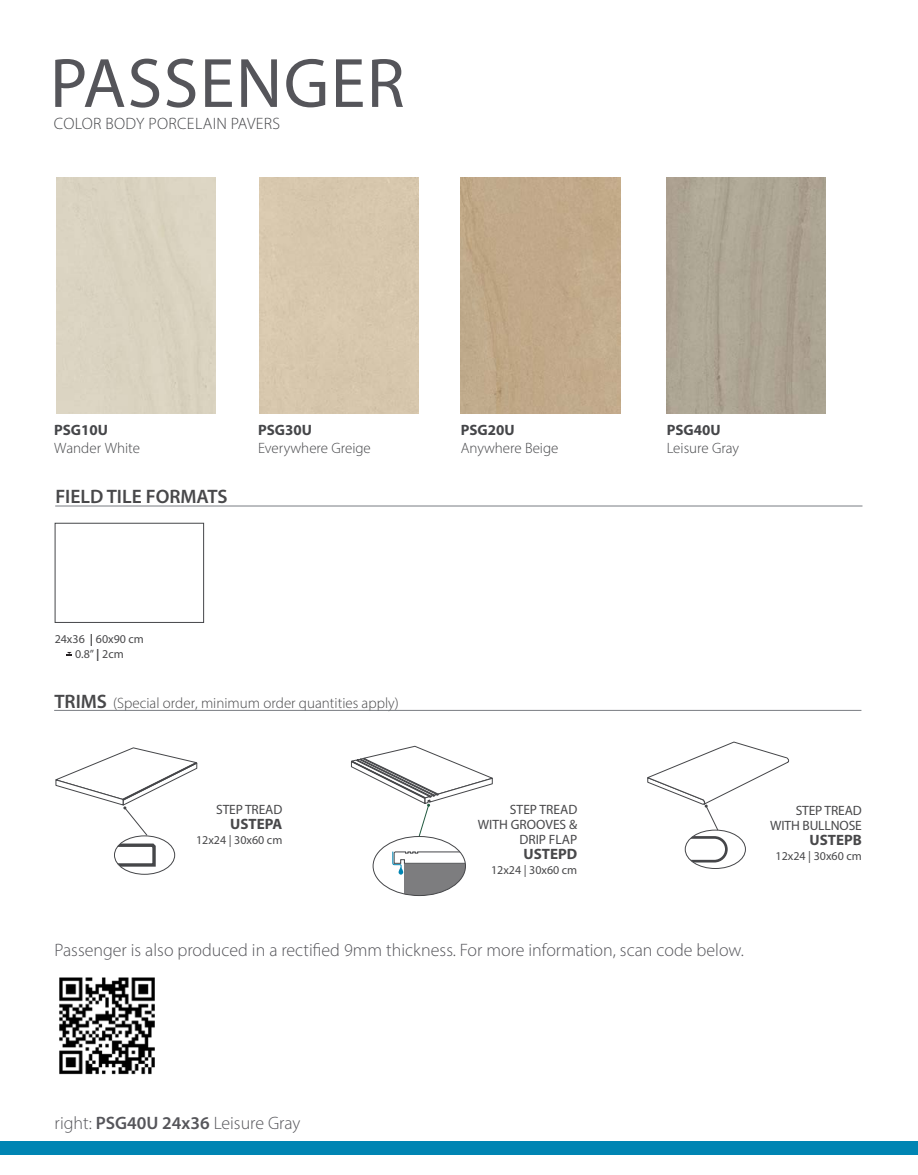
<style>
.page{position:relative;width:918px;height:1175px;background:#fff}
.page>*{position:absolute;margin:0;border:0;box-sizing:border-box;transform-origin:0 0}
.t1{font:70.5px "Myriad Pro";letter-spacing:.02em;color:#55555a}
.t2{font:600 19.5px "Myriad Pro";color:#48484a}
.t3{font:300 18px "Myriad Pro";color:#55555a}
.t4{font:300 16.5px "Myriad Pro";letter-spacing:.02em;color:#454649}
.t5{font:300 15px "Myriad Pro";color:#454649}
.t6{font:300 15px "Myriad Pro";color:#48484a}
.t7{font:700 15px "Myriad Pro";color:#454649}
.t8{font:700 15px "Myriad Pro";color:#48484a}
.t9{font:13.5px/15px "Myriad Pro";letter-spacing:-.01em;color:#48484a;text-align:right}
.t10{font:12px/15px "Myriad Pro";color:#48484a;text-align:center}
.s1{font-weight:700}
.s2{font-weight:600;font-size:19.5px}
.s3{font-weight:600}
</style>
<div class="page">
<div style="left:461px;top:178px;width:159px;height:236px;background:#c1a98a"></div>
<img style="left:666px;top:178px;width:160px;height:236px">
<hr style="left:55px;top:505px;width:807px;height:1px;background:#797d82">
<div style="left:55px;top:523px;width:149px;height:100px;border:1px solid #454649"></div>
<svg style="left:66px;top:652px;width:6px;height:3px"></svg>
<hr style="left:54px;top:710px;width:807px;height:1px;background:#797d82">
<svg style="left:350px;top:745px;width:143px;height:92px"></svg>
<svg style="left:404px;top:874px;width:61px;height:21px"></svg>
<svg style="left:392px;top:851px;width:74px;height:23px"></svg>
<div style="left:373px;top:836px;width:93px;height:60px;border:1px solid #454649;border-radius:50%"></div>
<svg style="left:647px;top:741px;width:142px;height:122px"></svg>
<svg style="left:55px;top:747px;width:143px;height:121px"></svg>
<img style="left:59px;top:977px;width:96px;height:98px">
<div style="left:0;top:1141px;width:918px;height:13px;background:#0085b3"></div>
<h1 class="t1" style="left:50px;top:40px;width:356px">PASSENGER</h1>
<p class="t4" style="left:54px;top:113px;width:228px">COLOR BODY PORCELAIN PAVERS</p>
<p class="t7" style="left:54px;top:420px;width:55px">PSG10U</p>
<p class="t5" style="left:54px;top:438px;width:88px">Wander White</p>
<p class="t2" style="left:55px;top:484px;width:174px">FIELD TILE FORMATS</p>
<p class="t7" style="left:258px;top:420px;width:55px">PSG30U</p>
<p class="t5" style="left:258px;top:438px;width:114px">Everywhere Greige</p>
<p class="t7" style="left:461px;top:420px;width:55px">PSG20U</p>
<p class="t5" style="left:461px;top:438px;width:99px">Anywhere Beige</p>
<p class="t7" style="left:667px;top:420px;width:55px">PSG40U</p>
<p class="t5" style="left:667px;top:438px;width:74px">Leisure Gray</p>
<p class="t10" style="left:55px;top:631px;width:91px">24x36 <span class="s1">|</span> 60x90 cm<br>0.8” <span class="s1">|</span> 2cm</p>
<p class="t6" style="left:54px;top:693px;width:346px"><span class="s2">TRIMS</span> (Special order, minimum order quantities apply)</p>
<p class="t9" style="left:216px;top:801px;width:68px">STEP TREAD</p>
<p class="t8" style="left:230px;top:814px;width:54px">USTEPA</p>
<p class="t10" style="left:196px;top:832px;width:88px">12x24 | 30x60 cm</p>
<p class="t9" style="left:478px;top:801px;width:101px">STEP TREAD<br>WITH GROOVES &amp;<br>DRIP FLAP</p>
<p class="t8" style="left:524px;top:844px;width:55px">USTEPD</p>
<p class="t10" style="left:491px;top:862px;width:88px">12x24 | 30x60 cm</p>
<p class="t3" style="left:55px;top:939px;width:691px">Passenger is also produced in a rectified 9mm thickness. For more information, scan code below.</p>
<p class="t9" style="left:770px;top:802px;width:93px">STEP TREAD<br>WITH BULLNOSE</p>
<p class="t8" style="left:810px;top:830px;width:54px">USTEPB</p>
<p class="t10" style="left:776px;top:848px;width:88px">12x24 | 30x60 cm</p>
<p class="t3" style="left:55px;top:1111px;width:247px">right: <span class="s3">PSG40U 24x36</span> Leisure Gray</p>
</div>
